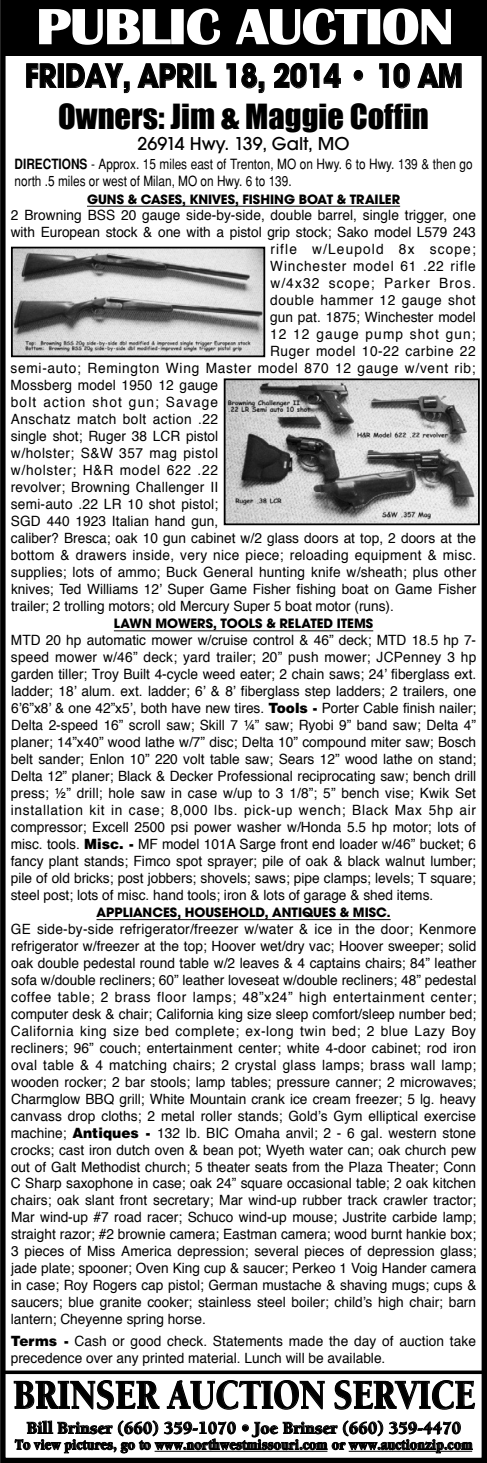
<style>
.page{position:relative;width:487px;height:1463px;background:#fff}
.page>*{position:absolute;margin:0;border:0;box-sizing:border-box;transform-origin:0 0}
.t1{font:700 50.4px "Britannic";color:#fff;scale:1.12 1}
.t2{font:900 42.35px "Berkeley";letter-spacing:.005em;color:#000;scale:.81 1}
.t3{font:700 35.35px "Avant Garde Md ITC";color:#000;scale:.87 1}
.t4{font:31.85px "Impact";color:#000}
.t5{font:19.43px "Avant Garde Md ITC";color:#000}
.t6{font:900 17.68px "Berkeley";letter-spacing:-.005em;color:#000}
.t7{font:700 condensed 15.05px "Garamond";color:#000}
.t8{font:14.17px/17px "Helvetica";letter-spacing:.005em;color:#000;text-align:justify}
.t9{font:condensed 14.17px/17px "Helvetica";color:#000}
.t10{font:700 14.17px "Avant Garde Md ITC";color:#000}
.t11{font:14.17px "Helvetica";letter-spacing:.04em;color:#000}
.t12{font:14.17px "Helvetica";letter-spacing:.055em;color:#000}
.t13{font:14.17px "Helvetica";letter-spacing:.085em;color:#000}
.t14{font:14.17px "Helvetica";letter-spacing:.025em;color:#000}
.t15{font:14.17px "Helvetica";letter-spacing:.065em;color:#000}
.t16{font:14.17px "Helvetica";letter-spacing:.08em;color:#000}
.s1{font-weight:700}
.s2{font-weight:900}
</style>
<div class="page">
<div style="left:0;top:0;width:486px;height:1462px;border:5px solid #000"></div>
<svg style="left:26px;top:63px;width:32px;height:25px"></svg>
<div style="left:58px;top:63px;width:6px;height:25px;border:1px solid #000"></div>
<svg style="left:66px;top:63px;width:64px;height:31px"></svg>
<svg style="left:137px;top:63px;width:58px;height:25px"></svg>
<svg style="left:204px;top:63px;width:13px;height:25px"></svg>
<svg style="left:226px;top:62px;width:39px;height:32px"></svg>
<svg style="left:273px;top:62px;width:68px;height:27px"></svg>
<div style="left:353px;top:70px;width:10px;height:11px;border:1px solid #000;border-radius:50%"></div>
<svg style="left:379px;top:62px;width:31px;height:27px"></svg>
<svg style="left:417px;top:63px;width:45px;height:25px"></svg>
<hr style="left:87px;top:206px;width:313px;height:1px;background:#000">
<hr style="left:114px;top:630px;width:259px;height:1px;background:#000">
<hr style="left:96px;top:919px;width:294px;height:1px;background:#000">
<svg style="left:13px;top:1380px;width:462px;height:73px"></svg>
<hr style="left:348px;top:1450px;width:123px;height:1px;background:#000">
<hr style="left:1px;top:1370px;width:485px;height:3px;background:#000">
<div style="left:4px;top:1px;width:480px;height:55px;background:#000"></div>
<svg style="left:39px;top:9px;width:132px;height:36px"></svg>
<div style="left:171px;top:9px;width:12px;height:35px;border:2px solid #fff"></div>
<svg style="left:187px;top:8px;width:34px;height:37px"></svg>
<svg style="left:235px;top:8px;width:132px;height:37px"></svg>
<div style="left:367px;top:9px;width:13px;height:35px;border:2px solid #fff"></div>
<svg style="left:383px;top:8px;width:68px;height:37px"></svg>
<img style="left:14px;top:250px;width:248px;height:104px">
<div style="left:11px;top:247px;width:254px;height:110px;border:2px solid #000"></div>
<img style="left:226px;top:381px;width:250px;height:141px">
<div style="left:223px;top:378px;width:256px;height:147px;border:2px solid #000"></div>
<h1 class="t1" style="left:37px;top:-2px;width:373px">PUBLIC AUCTION</h1>
<h3 class="t3" style="left:25px;top:54px;width:504px">FRIDAY, APRIL 18, 2014 • 10 AM</h3>
<h3 class="t4" style="left:58px;top:92px;width:372px">Owners: Jim &amp; Maggie Coffin</h3>
<h3 class="t5" style="left:137px;top:132px;width:213px">26914 Hwy. 139, Galt, MO</h3>
<p class="t9" style="left:15px;top:156px;width:459px"><span class="s1">DIRECTIONS</span> - Approx. 15 miles east of Trenton, MO on Hwy. 6 to Hwy. 139 &amp; then go north .5 miles or west of Milan, MO on Hwy. 6 to 139.</p>
<p class="t10" style="left:87px;top:190px;width:314px">GUNS &amp; CASES, KNIVES, FISHING BOAT &amp; TRAILER</p>
<p class="t8" style="left:11px;top:206px;width:466px">2 Browning BSS 20 gauge side-by-side, double barrel, single trigger, one</p>
<p class="t8" style="left:11px;top:223px;width:466px">with European stock &amp; one with a pistol grip stock; Sako model L579 243</p>
<p class="t13" style="left:270px;top:237px;width:207px">rifle w/Leupold 8x scope;</p>
<p class="t15" style="left:270px;top:254px;width:207px">Winchester model 61 .22 rifle</p>
<p class="t13" style="left:270px;top:271px;width:207px">w/4x32 scope; Parker Bros.</p>
<p class="t11" style="left:270px;top:288px;width:207px">double hammer 12 gauge shot</p>
<p class="t8" style="left:270px;top:308px;width:207px">gun pat. 1875; Winchester model</p>
<p class="t16" style="left:270px;top:322px;width:207px">12 12 gauge pump shot gun;</p>
<p class="t11" style="left:270px;top:339px;width:207px">Ruger model 10-22 carbine 22</p>
<p class="t12" style="left:11px;top:356px;width:466px">semi-auto; Remington Wing Master model 870 12 gauge w/vent rib;</p>
<p class="t8" style="left:11px;top:376px;width:209px">Mossberg model 1950 12 gauge</p>
<p class="t13" style="left:11px;top:390px;width:208px">bolt action shot gun; Savage</p>
<p class="t11" style="left:11px;top:407px;width:209px">Anschatz match bolt action .22</p>
<p class="t8" style="left:11px;top:427px;width:209px">single shot; Ruger 38 LCR pistol</p>
<p class="t11" style="left:11px;top:441px;width:209px">w/holster; S&amp;W 357 mag pistol</p>
<p class="t12" style="left:11px;top:458px;width:208px">w/holster; H&amp;R model 622 .22</p>
<p class="t8" style="left:11px;top:478px;width:209px">revolver; Browning Challenger II</p>
<p class="t8" style="left:11px;top:495px;width:209px">semi-auto .22 LR 10 shot pistol;</p>
<p class="t8" style="left:11px;top:512px;width:208px">SGD 440 1923 Italian hand gun,</p>
<p class="t8" style="left:11px;top:529px;width:466px">caliber? Bresca; oak 10 gun cabinet w/2 glass doors at top, 2 doors at the</p>
<p class="t14" style="left:11px;top:543px;width:466px">bottom &amp; drawers inside, very nice piece; reloading equipment &amp; misc.</p>
<p class="t8" style="left:11px;top:563px;width:466px">supplies; lots of ammo; Buck General hunting knife w/sheath; plus other</p>
<p class="t8" style="left:11px;top:580px;width:466px">knives; Ted Williams 12’ Super Game Fisher fishing boat on Game Fisher</p>
<p class="t8" style="left:11px;top:597px;width:384px">trailer; 2 trolling motors; old Mercury Super 5 boat motor (runs).</p>
<p class="t10" style="left:114px;top:615px;width:260px">LAWN MOWERS, TOOLS &amp; RELATED ITEMS</p>
<p class="t8" style="left:11px;top:631px;width:467px">MTD 20 hp automatic mower w/cruise control &amp; 46” deck; MTD 18.5 hp 7- speed mower w/46” deck; yard trailer; 20” push mower; JCPenney 3 hp garden tiller; Troy Built 4-cycle weed eater; 2 chain saws; 24’ fiberglass ext. ladder; 18’ alum. ext. ladder; 6’ &amp; 8’ fiberglass step ladders; 2 trailers, one 6’6”x8’ &amp; one 42”x5’, both have new tires. <span class="s2">Tools -</span> Porter Cable finish nailer; Delta 2-speed 16” scroll saw; Skill 7 ¼” saw; Ryobi 9” band saw; Delta 4” planer; 14”x40” wood lathe w/7” disc; Delta 10” compound miter saw; Bosch belt sander; Enlon 10” 220 volt table saw; Sears 12” wood lathe on stand; Delta 12” planer; Black &amp; Decker Professional reciprocating saw; bench drill press; ½” drill; hole saw in case w/up to 3 1/8”; 5” bench vise; Kwik Set installation kit in case; 8,000 lbs. pick-up wench; Black Max 5hp air compressor; Excell 2500 psi power washer w/Honda 5.5 hp motor; lots of misc. tools. <span class="s2">Misc. -</span> MF model 101A Sarge front end loader w/46” bucket; 6 fancy plant stands; Fimco spot sprayer; pile of oak &amp; black walnut lumber; pile of old bricks; post jobbers; shovels; saws; pipe clamps; levels; T square; steel post; lots of misc. hand tools; iron &amp; lots of garage &amp; shed items.</p>
<p class="t10" style="left:96px;top:903px;width:295px">APPLIANCES, HOUSEHOLD, ANTIQUES &amp; MISC.</p>
<p class="t8" style="left:11px;top:919px;width:467px">GE side-by-side refrigerator/freezer w/water &amp; ice in the door; Kenmore refrigerator w/freezer at the top; Hoover wet/dry vac; Hoover sweeper; solid oak double pedestal round table w/2 leaves &amp; 4 captains chairs; 84” leather sofa w/double recliners; 60” leather loveseat w/double recliners; 48” pedestal coffee table; 2 brass floor lamps; 48”x24” high entertainment center; computer desk &amp; chair; California king size sleep comfort/sleep number bed; California king size bed complete; ex-long twin bed; 2 blue Lazy Boy recliners; 96” couch; entertainment center; white 4-door cabinet; rod iron oval table &amp; 4 matching chairs; 2 crystal glass lamps; brass wall lamp; wooden rocker; 2 bar stools; lamp tables; pressure canner; 2 microwaves; Charmglow BBQ grill; White Mountain crank ice cream freezer; 5 lg. heavy canvass drop cloths; 2 metal roller stands; Gold’s Gym elliptical exercise machine; <span class="s2">Antiques -</span> 132 lb. BIC Omaha anvil; 2 - 6 gal. western stone crocks; cast iron dutch oven &amp; bean pot; Wyeth water can; oak church pew out of Galt Methodist church; 5 theater seats from the Plaza Theater; Conn C Sharp saxophone in case; oak 24” square occasional table; 2 oak kitchen chairs; oak slant front secretary; Mar wind-up rubber track crawler tractor; Mar wind-up #7 road racer; Schuco wind-up mouse; Justrite carbide lamp; straight razor; #2 brownie camera; Eastman camera; wood burnt hankie box; 3 pieces of Miss America depression; several pieces of depression glass; jade plate; spooner; Oven King cup &amp; saucer; Perkeo 1 Voig Hander camera in case; Roy Rogers cap pistol; German mustache &amp; shaving mugs; cups &amp; saucers; blue granite cooker; stainless steel boiler; child’s high chair; barn lantern; Cheyenne spring horse.</p>
<p class="t8" style="left:11px;top:1331px;width:466px"><span class="s2">Terms -</span> Cash or good check. Statements made the day of auction take precedence over any printed material. Lunch will be available.</p>
<h2 class="t2" style="left:13px;top:1372px;width:571px">BRINSER AUCTION SERVICE</h2>
<p class="t6" style="left:27px;top:1418px;width:435px">Bill Brinser (660) 359-1070 • Joe Brinser (660) 359-4470</p>
<p class="t7" style="left:15px;top:1435px;width:458px">To view pictures, go to www.northwestmissouri.com or www.auctionzip.com</p>
</div>
